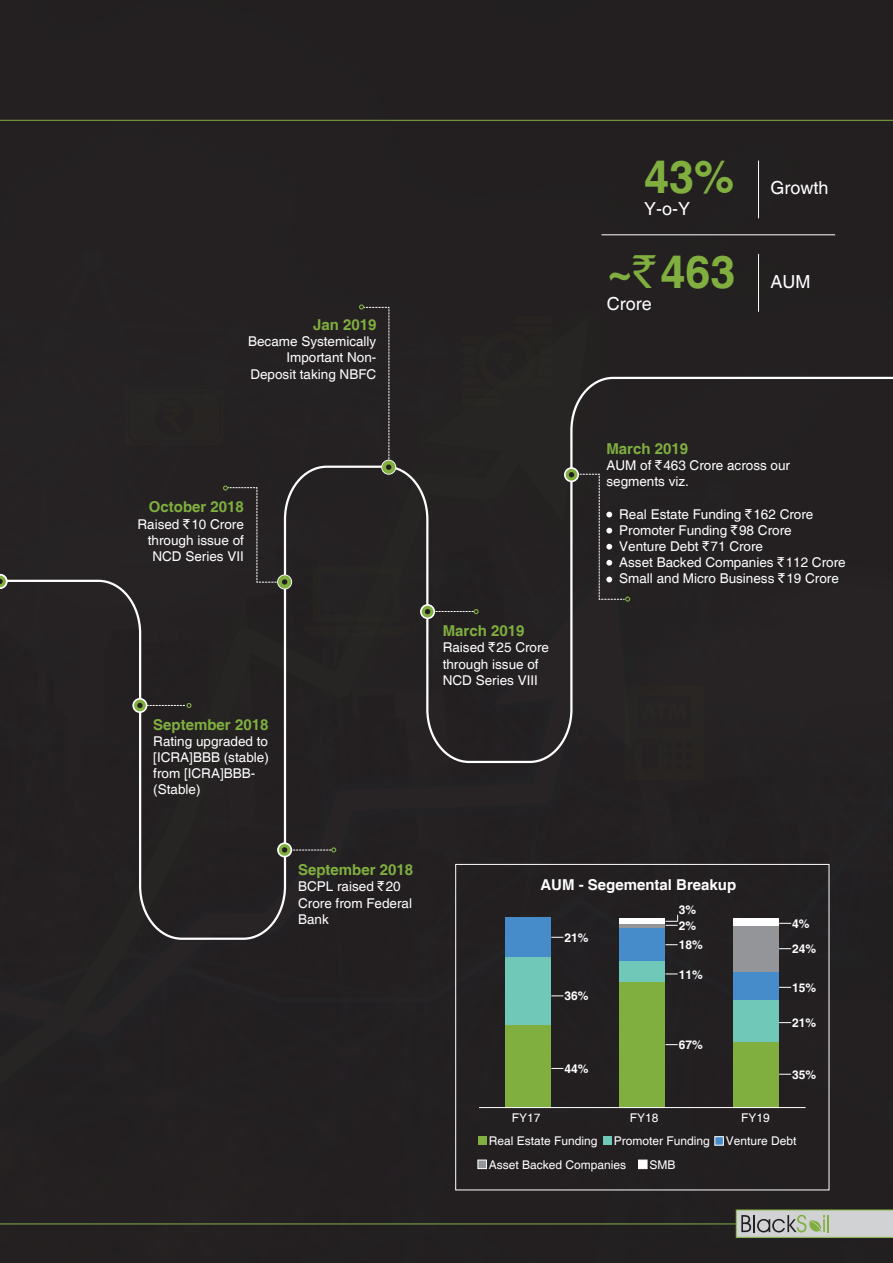
<style>
.page{position:relative;width:893px;height:1263px;background:#232021}
.page>*{position:absolute;margin:0;border:0;box-sizing:border-box;transform-origin:0 0}
.t1{font:700 45px "Helvetica";color:#80af40}
.t2{font:18px "Helvetica";color:#fff}
.t3{font:700 15px "Helvetica";color:#80af40}
.t4{font:700 15px "Helvetica";color:#fff}
.t5{font:13.5px/16.2px "Helvetica";color:#fff}
.t6{font:12px/23.4px "Helvetica";color:#fff}
.t7{font:700 12px/19.4px "Helvetica";color:#fff}
.s1{font-family:"Indian Rupee"}
.s2{font-family:"Indian Rupee";font-weight:400}
</style>
<div class="page">
<hr style="left:0;top:120px;width:893px;height:1px;background:#80af40">
<div style="left:0;top:376px;width:893px;height:565px;background:#252122"></div>
<svg style="left:132px;top:698px;width:15px;height:15px"></svg>
<svg style="left:134px;top:700px;width:12px;height:11px"></svg>
<svg style="left:137px;top:703px;width:55px;height:5px"></svg>
<svg style="left:277px;top:842px;width:15px;height:15px"></svg>
<div style="left:279px;top:844px;width:11px;height:12px;background:#80af40;border-radius:50%"></div>
<svg style="left:282px;top:847px;width:54px;height:5px"></svg>
<svg style="left:277px;top:574px;width:15px;height:15px"></svg>
<div style="left:279px;top:576px;width:11px;height:12px;background:#80af40;border-radius:50%"></div>
<div style="left:278px;top:575px;width:13px;height:14px;border:2px solid #80af40;border-radius:50%"></div>
<svg style="left:223px;top:485px;width:64px;height:100px"></svg>
<svg style="left:381px;top:460px;width:15px;height:15px"></svg>
<div style="left:382px;top:461px;width:13px;height:13px;border:2px solid #80af40;border-radius:50%"></div>
<svg style="left:359px;top:304px;width:32px;height:167px"></svg>
<svg style="left:564px;top:467px;width:15px;height:15px"></svg>
<div style="left:566px;top:469px;width:11px;height:12px;background:#80af40;border-radius:50%"></div>
<svg style="left:420px;top:604px;width:15px;height:15px"></svg>
<div style="left:422px;top:606px;width:11px;height:11px;background:#80af40;border-radius:50%"></div>
<svg style="left:425px;top:609px;width:54px;height:5px"></svg>
<div style="left:0;top:350px;width:8px;height:476px;background:#262223"></div>
<hr style="left:758px;top:254px;width:1px;height:58px;background:#fff">
<hr style="left:758px;top:161px;width:1px;height:57px;background:#fff">
<hr style="left:601px;top:235px;width:234px;height:1px;background:#fff">
<div style="left:125px;top:389px;width:98px;height:56px;background:#272523"></div>
<div style="left:303px;top:567px;width:107px;height:70px;background:#262323"></div>
<div style="left:514px;top:316px;width:38px;height:8px;background:#262321;border-radius:4px"></div>
<div style="left:462px;top:398px;width:38px;height:8px;background:#292724;border-radius:4px"></div>
<div style="left:462px;top:326px;width:90px;height:70px;background:#262422"></div>
<div style="left:625px;top:685px;width:79px;height:95px;background:#272423"></div>
<div style="left:455px;top:864px;width:374px;height:326px;border:1px solid #fff"></div>
<div style="left:506px;top:1025px;width:45px;height:82px;background:#80af40"></div>
<div style="left:620px;top:982px;width:45px;height:125px;background:#80af40"></div>
<div style="left:733px;top:1041px;width:46px;height:66px;background:#80af40"></div>
<div style="left:506px;top:957px;width:45px;height:68px;background:#6fc8b8"></div>
<div style="left:506px;top:918px;width:45px;height:39px;background:#478cca"></div>
<div style="left:620px;top:928px;width:45px;height:34px;background:#478cca"></div>
<div style="left:733px;top:972px;width:46px;height:28px;background:#478cca"></div>
<hr style="left:620px;top:924px;width:45px;height:4px;background:#939598">
<div style="left:733px;top:926px;width:46px;height:46px;background:#939598"></div>
<div style="left:620px;top:918px;width:45px;height:6px;background:#fff"></div>
<div style="left:733px;top:918px;width:46px;height:8px;background:#fff"></div>
<div style="left:620px;top:962px;width:45px;height:20px;background:#6fc8b8"></div>
<div style="left:733px;top:1000px;width:46px;height:41px;background:#6fc8b8"></div>
<hr style="left:479px;top:1107px;width:327px;height:1px;background:#fff">
<div style="left:478px;top:1137px;width:8px;height:8px;background:#80af40"></div>
<div style="left:478px;top:1160px;width:9px;height:9px;background:#939598;border:1px solid #fff"></div>
<div style="left:638px;top:1160px;width:9px;height:9px;background:#fff"></div>
<div style="left:603px;top:1137px;width:8px;height:8px;background:#6fc8b8"></div>
<div style="left:715px;top:1136px;width:8px;height:9px;background:#478cca;border:1px solid #fff"></div>
<svg style="left:551px;top:1068px;width:12px;height:1px"></svg>
<svg style="left:551px;top:995px;width:12px;height:1px"></svg>
<svg style="left:551px;top:937px;width:12px;height:1px"></svg>
<svg style="left:665px;top:944px;width:13px;height:1px"></svg>
<svg style="left:665px;top:974px;width:13px;height:1px"></svg>
<svg style="left:665px;top:1044px;width:13px;height:1px"></svg>
<svg style="left:779px;top:1074px;width:12px;height:1px"></svg>
<svg style="left:779px;top:1022px;width:12px;height:1px"></svg>
<svg style="left:779px;top:987px;width:12px;height:1px"></svg>
<svg style="left:779px;top:948px;width:12px;height:1px"></svg>
<svg style="left:779px;top:923px;width:12px;height:1px"></svg>
<svg style="left:665px;top:915px;width:13px;height:11px"></svg>
<hr style="left:0;top:1223px;width:736px;height:1px;background:#80af40">
<svg style="left:736px;top:1209px;width:157px;height:29px"></svg>
<svg style="left:569px;top:472px;width:61px;height:130px"></svg>
<p class="t3" style="left:313px;top:316px;width:65px">Jan 2019</p>
<p class="t5" style="left:248px;top:334px;width:130px;text-align:right">Became Systemically<br>Important Non-<br>Deposit taking NBFC</p>
<p class="t3" style="left:149px;top:498px;width:97px">October 2018</p>
<p class="t5" style="left:137px;top:516px;width:108px;text-align:right">Raised <span class="s1">₹</span>10 Crore through issue of<br>NCD Series VII</p>
<p class="t3" style="left:153px;top:715px;width:117px">September 2018</p>
<p class="t5" style="left:153px;top:733px;width:117px">Rating upgraded to [ICRA]BBB (stable) from [ICRA]BBB-(Stable)</p>
<p class="t3" style="left:298px;top:861px;width:117px">September 2018</p>
<p class="t5" style="left:298px;top:879px;width:116px">BCPL raised <span class="s1">₹</span>20<br>Crore from Federal<br>Bank</p>
<h1 class="t1" style="left:644px;top:150px;width:92px">43%</h1>
<h2 class="t2" style="left:644px;top:198px;width:48px">Y-o-Y</h2>
<h1 class="t1" style="left:607px;top:245px;width:130px">~<span class="s2">₹</span>463</h1>
<h2 class="t2" style="left:607px;top:293px;width:46px">Crore</h2>
<h2 class="t2" style="left:770px;top:178px;width:60px">Growth</h2>
<h2 class="t2" style="left:770px;top:272px;width:41px">AUM</h2>
<p class="t3" style="left:443px;top:622px;width:83px">March 2019</p>
<p class="t5" style="left:443px;top:640px;width:108px">Raised <span class="s1">₹</span>25 Crore through issue of<br>NCD Series VIII</p>
<p class="t3" style="left:606px;top:439px;width:83px">March 2019</p>
<p class="t5" style="left:606px;top:458px;width:185px">AUM of <span class="s1">₹</span>463 Crore across our segments viz.</p>
<p class="t5" style="left:619px;top:506px;width:228px">Real Estate Funding <span class="s1">₹</span>162 Crore<br>Promoter Funding <span class="s1">₹</span>98 Crore<br>Venture Debt <span class="s1">₹</span>71 Crore<br>Asset Backed Companies <span class="s1">₹</span>112 Crore<br>Small and Micro Business <span class="s1">₹</span>19 Crore</p>
<p class="t4" style="left:540px;top:876px;width:197px">AUM - Segemental Breakup</p>
<p class="t6" style="left:512px;top:1106px;width:30px">FY17</p>
<p class="t7" style="left:679px;top:900px;width:19px">3%</p>
<p class="t7" style="left:564px;top:928px;width:26px">21%</p>
<p class="t7" style="left:679px;top:916px;width:26px">2%<br>18%</p>
<p class="t7" style="left:679px;top:965px;width:26px">11%</p>
<p class="t7" style="left:564px;top:987px;width:26px">36%</p>
<p class="t7" style="left:564px;top:1060px;width:26px">44%</p>
<p class="t7" style="left:679px;top:1036px;width:26px">67%</p>
<p class="t6" style="left:630px;top:1106px;width:30px">FY18</p>
<p class="t6" style="left:741px;top:1106px;width:30px">FY19</p>
<p class="t7" style="left:792px;top:914px;width:19px">4%</p>
<p class="t7" style="left:792px;top:940px;width:26px">24%</p>
<p class="t7" style="left:792px;top:978px;width:26px">15%</p>
<p class="t7" style="left:792px;top:1014px;width:26px">21%</p>
<p class="t7" style="left:792px;top:1065px;width:26px">35%</p>
<p class="t6" style="left:489px;top:1130px;width:139px">Real Estate Funding<br>Asset Backed Companies</p>
<p class="t6" style="left:614px;top:1130px;width:98px">Promoter Funding</p>
<p class="t6" style="left:726px;top:1130px;width:72px">Venture Debt</p>
<p class="t6" style="left:649px;top:1153px;width:28px">SMB</p>
</div>
